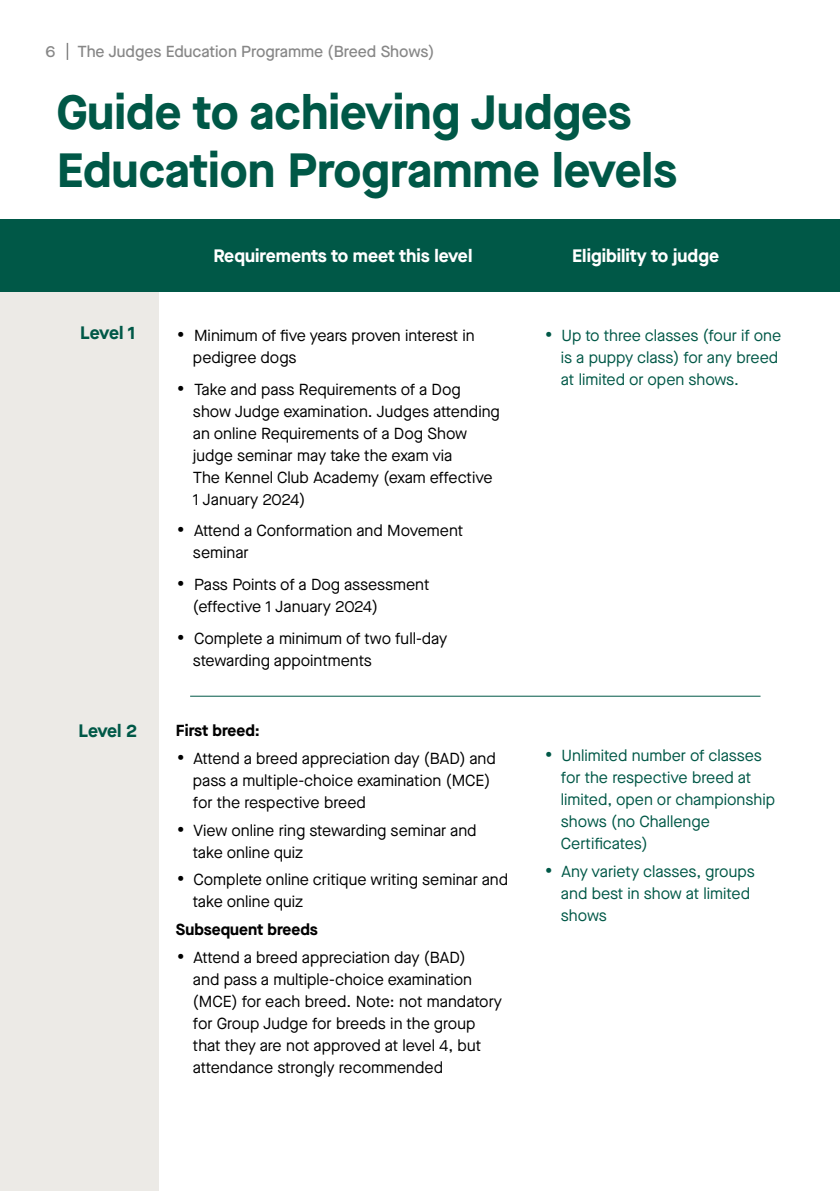
<style>
.page{position:relative;width:840px;height:1191px;background:#fff}
.page>*{position:absolute;margin:0;border:0;box-sizing:border-box;transform-origin:0 0}
.t1{font:700 48px/58px "Maison Neue";color:#005847}
.t2{font:700 18px "Maison Neue";color:#fff}
.t3{font:700 18px "Maison Neue";letter-spacing:-.015em;color:#005847}
.t4{font:16px/22px "Maison Neue";color:#000}
.t5{font:16px/22px "Maison Neue";color:#005847}
.t6{font:500 16px "Maison Neue";color:#878787}
.t7{font:700 16px "Maison Neue";color:#000}
.s1{font-size:28px}
</style>
<div class="page">
<div style="left:0;top:292px;width:159px;height:899px;background:#eceae6"></div>
<div style="left:0;top:219px;width:839px;height:73px;background:#005847"></div>
<svg style="left:67px;top:43px;width:1px;height:17px"></svg>
<hr style="left:190px;top:695px;width:570px;height:1px;background:#005847">
<p class="t6" style="left:45px;top:41px;width:11px">6</p>
<p class="t6" style="left:77px;top:41px;width:358px">The Judges Education Programme (Breed Shows)</p>
<h1 class="t1" style="left:57px;top:82px;width:621px">Guide to achieving Judges<br>Education Programme levels</h1>
<p class="t2" style="left:213px;top:243px;width:260px">Requirements to meet this level</p>
<p class="t2" style="left:572px;top:243px;width:148px">Eligibility to judge</p>
<p class="t3" style="left:80px;top:319px;width:57px">Level 1</p>
<p class="t4" style="left:193px;top:324px;width:283px;text-indent:-17px"><span class="s1">•</span> Minimum of five years proven interest in pedigree dogs</p>
<p class="t4" style="left:193px;top:378px;width:308px;text-indent:-17px"><span class="s1">•</span> Take and pass Requirements of a Dog show Judge examination. Judges attending an online Requirements of a Dog Show judge seminar may take the exam via<br>The Kennel Club Academy (exam effective 1 January 2024)</p>
<p class="t4" style="left:193px;top:519px;width:271px;text-indent:-17px"><span class="s1">•</span> Attend a Conformation and Movement seminar</p>
<p class="t4" style="left:193px;top:573px;width:238px;text-indent:-17px"><span class="s1">•</span> Pass Points of a Dog assessment (effective 1 January 2024)</p>
<p class="t4" style="left:193px;top:627px;width:256px;text-indent:-17px"><span class="s1">•</span> Complete a minimum of two full-day stewarding appointments</p>
<p class="t3" style="left:78px;top:718px;width:60px">Level 2</p>
<p class="t7" style="left:176px;top:719px;width:86px">First breed:</p>
<p class="t4" style="left:193px;top:747px;width:304px;text-indent:-17px"><span class="s1">•</span> Attend a breed appreciation day (BAD) and pass a multiple-choice examination (MCE) for the respective breed</p>
<p class="t4" style="left:193px;top:819px;width:285px;text-indent:-17px"><span class="s1">•</span> View online ring stewarding seminar and take online quiz</p>
<p class="t4" style="left:193px;top:868px;width:316px;text-indent:-17px"><span class="s1">•</span> Complete online critique writing seminar and take online quiz</p>
<p class="t7" style="left:176px;top:918px;width:143px">Subsequent breeds</p>
<p class="t4" style="left:193px;top:946px;width:310px;text-indent:-17px"><span class="s1">•</span> Attend a breed appreciation day (BAD)<br>and pass a multiple-choice examination (MCE) for each breed. Note: not mandatory for Group Judge for breeds in the group that they are not approved at level 4, but attendance strongly recommended</p>
<p class="t5" style="left:560px;top:324px;width:222px;text-indent:-17px"><span class="s1">•</span> Up to three classes (four if one is a puppy class) for any breed at limited or open shows.</p>
<p class="t5" style="left:560px;top:744px;width:215px;text-indent:-17px"><span class="s1">•</span> Unlimited number of classes for the respective breed at limited, open or championship shows (no Challenge<br>Certificates)</p>
<p class="t5" style="left:560px;top:860px;width:195px;text-indent:-17px"><span class="s1">•</span> Any variety classes, groups and best in show at limited shows</p>
</div>
